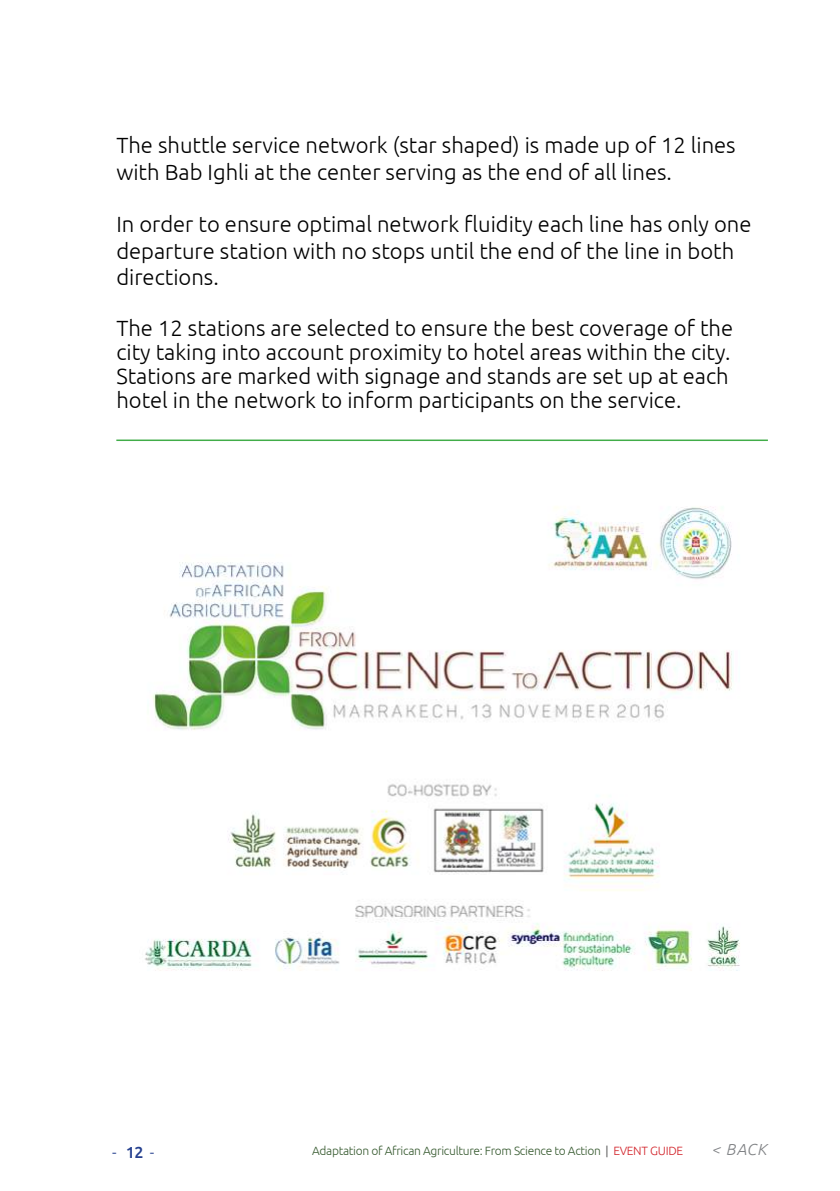
<style>
.page{position:relative;width:840px;height:1191px;background:#fff}
.page>*{position:absolute;margin:0;border:0;box-sizing:border-box;transform-origin:0 0}
.t1{font:300 22px/26.4px "Ubuntu";color:#000}
.t2{font:italic 300 16px "Ubuntu";color:#808285}
.t3{font:300 16px "Ubuntu";color:#25408f}
.t4{font:300 12px "Ubuntu";letter-spacing:-.025em;color:#395c32}
.s1{font-weight:500}
.s2{color:#333}
.s3{color:#d2232a}
</style>
<div class="page">
<img style="left:145px;top:506px;width:595px;height:465px">
<hr style="left:116px;top:439px;width:651px;height:2px;background:#41ad49">
<p class="t1" style="left:116px;top:132px;width:620px">The shuttle service network (star shaped) is made up of 12 lines with Bab Ighli at the center serving as the end of all lines.</p>
<p class="t1" style="left:116px;top:211px;width:636px">In order to ensure optimal network fluidity each line has only one departure station with no stops until the end of the line in both directions.</p>
<p class="t1" style="left:116px;top:315px;width:618px;line-height:24.2px">The 12 stations are selected to ensure the best coverage of the city taking into account proximity to hotel areas within the city.<br>Stations are marked with signage and stands are set up at each hotel in the network to inform participants on the service.</p>
<p class="t3" style="left:112px;top:1143px;width:44px">- <span class="s1">12</span> -</p>
<p class="t4" style="left:312px;top:1143px;width:372px">Adaptation of African Agriculture: From Science to Action <span class="s2">|</span> <span class="s3">EVENT GUIDE</span></p>
<p class="t2" style="left:711px;top:1140px;width:57px">&lt; BACK</p>
</div>
